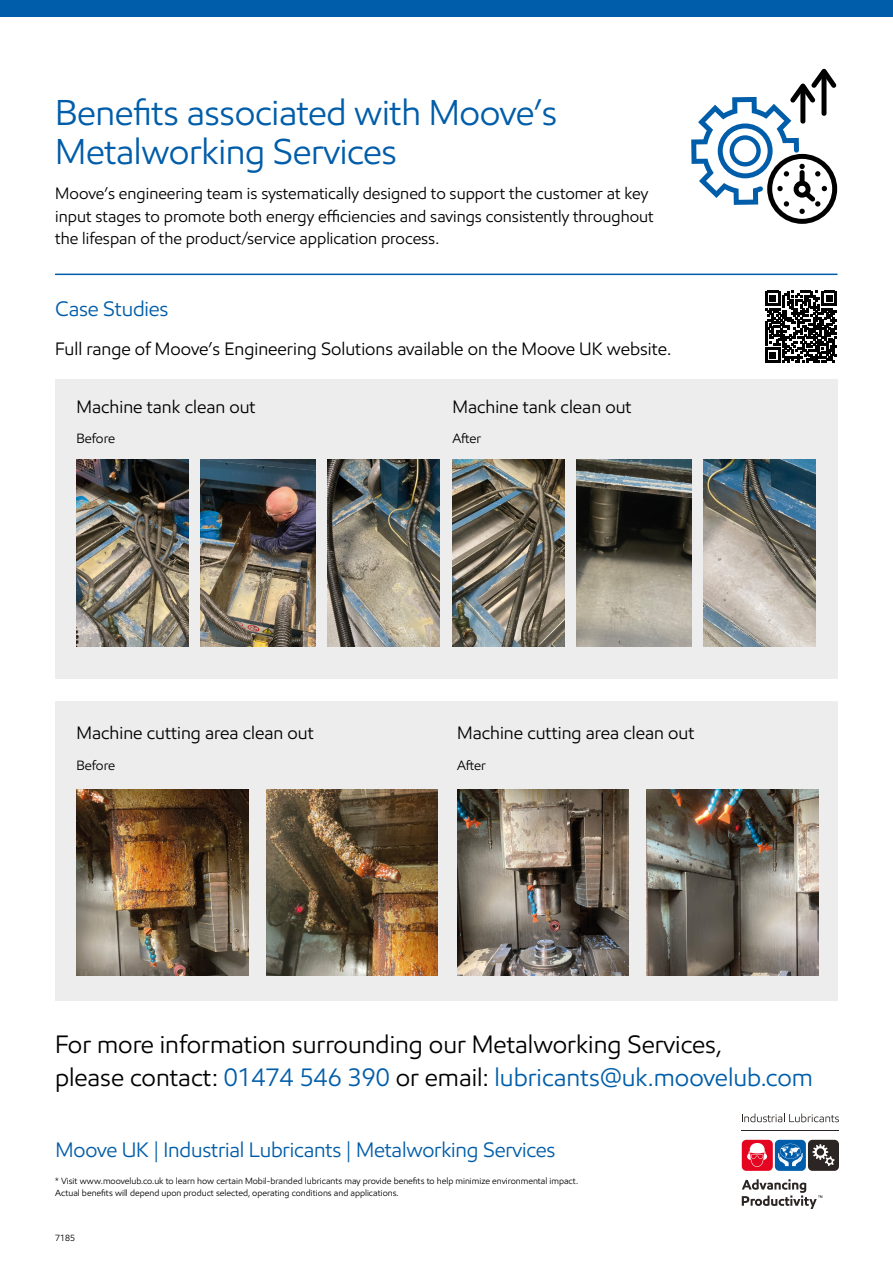
<style>
.page{position:relative;width:893px;height:1263px;background:#fff}
.page>*{position:absolute;margin:0;border:0;box-sizing:border-box;transform-origin:0 0}
.t1{font:36px/39px "E Mprint";letter-spacing:-.01em;color:#005da9}
.t2{font:25.2px/33.6px "E Mprint";color:#000}
.t3{font:21px "E Mprint";letter-spacing:-.01em;color:#005da9}
.t4{font:18px "E Mprint";color:#000}
.t5{font:16.5px/22.5px "E Mprint";color:#000}
.t6{font:13.5px "E Mprint";color:#000}
.t7{font:9px/12px "E Mprint";color:#000}
.s1{color:#005da9}
</style>
<div class="page">
<svg style="left:691px;top:69px;width:146px;height:155px"></svg>
<div style="left:55px;top:701px;width:782px;height:300px;background:#ededed"></div>
<img style="left:77px;top:789px;width:171px;height:186px">
<img style="left:457px;top:789px;width:172px;height:186px">
<img style="left:266px;top:789px;width:171px;height:186px">
<img style="left:647px;top:789px;width:171px;height:186px">
<div style="left:55px;top:379px;width:782px;height:300px;background:#ededed"></div>
<div style="left:0;top:0;width:893px;height:17px;background:#005da9"></div>
<div style="left:775px;top:1140px;width:31px;height:31px;background:#005da9;border-radius:5px"></div>
<svg style="left:778px;top:1144px;width:25px;height:22px"></svg>
<div style="left:808px;top:1140px;width:31px;height:31px;background:#2b2523;border-radius:5px"></div>
<svg style="left:812px;top:1144px;width:23px;height:22px"></svg>
<div style="left:742px;top:1140px;width:31px;height:31px;background:#e40521;border-radius:5px"></div>
<svg style="left:747px;top:1143px;width:20px;height:24px"></svg>
<svg style="left:742px;top:1179px;width:80px;height:30px"></svg>
<svg style="left:742px;top:1114px;width:97px;height:8px"></svg>
<hr style="left:742px;top:1130px;width:97px;height:1px;background:#2b2523">
<hr style="left:55px;top:274px;width:782px;height:1px;background:#005da9">
<img style="left:327px;top:460px;width:112px;height:186px">
<img style="left:452px;top:460px;width:112px;height:186px">
<img style="left:200px;top:460px;width:115px;height:186px">
<img style="left:576px;top:460px;width:115px;height:186px">
<img style="left:77px;top:460px;width:112px;height:186px">
<img style="left:703px;top:460px;width:112px;height:186px">
<svg style="left:765px;top:291px;width:72px;height:72px"></svg>
<p class="t1" style="left:55px;top:93px;width:503px">Benefits associated with Moove’s<br>Metalworking Services</p>
<p class="t5" style="left:55px;top:182px;width:600px">Moove’s engineering team is systematically designed to support the customer at key input stages to promote both energy efficiencies and savings consistently throughout the lifespan of the product/service application process.</p>
<p class="t3" style="left:55px;top:296px;width:115px">Case Studies</p>
<p class="t4" style="left:55px;top:338px;width:617px">Full range of Moove’s Engineering Solutions available on the Moove UK website.</p>
<p class="t4" style="left:77px;top:395px;width:181px">Machine tank clean out</p>
<p class="t6" style="left:77px;top:430px;width:40px">Before</p>
<p class="t4" style="left:77px;top:722px;width:239px">Machine cutting area clean out</p>
<p class="t6" style="left:77px;top:757px;width:40px">Before</p>
<p class="t4" style="left:452px;top:395px;width:181px">Machine tank clean out</p>
<p class="t6" style="left:452px;top:430px;width:30px">After</p>
<p class="t4" style="left:457px;top:722px;width:239px">Machine cutting area clean out</p>
<p class="t6" style="left:457px;top:757px;width:30px">After</p>
<p class="t2" style="left:55px;top:1027px;width:759px">For more information surrounding our Metalworking Services,<br>please contact: <span class="s1">01474 546 390</span> or email: <span class="s1">lubricants@uk.moovelub.com</span></p>
<p class="t3" style="left:56px;top:1136px;width:501px">Moove UK | Industrial Lubricants | Metalworking Services</p>
<p class="t7" style="left:55px;top:1175px;width:524px">* Visit www.moovelub.co.uk to learn how certain Mobil-branded lubricants may provide benefits to help minimize environmental impact.<br>Actual benefits will depend upon product selected, operating conditions and applications.</p>
<p class="t7" style="left:55px;top:1232px;width:22px">7185</p>
</div>
